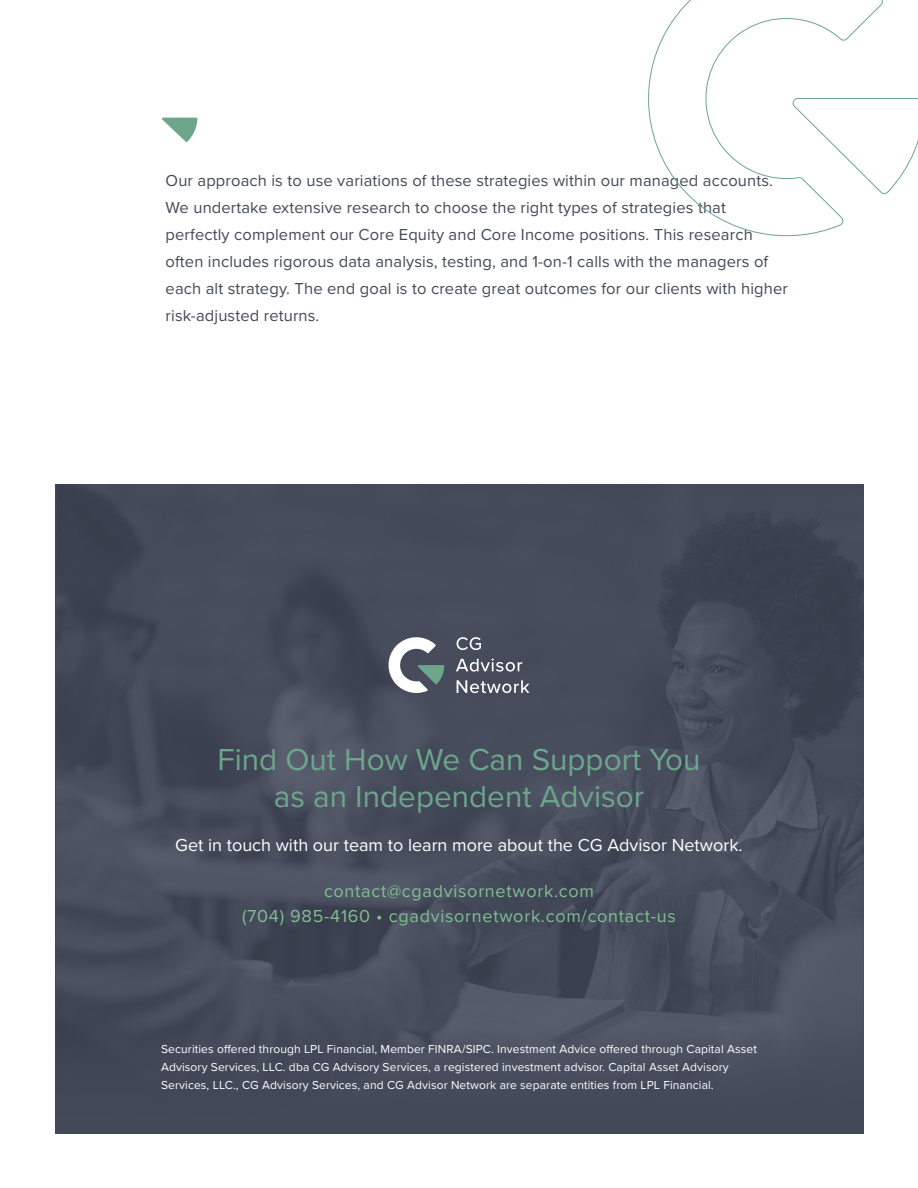
<style>
.page{position:relative;width:918px;height:1188px;background:#fff}
.page>*{position:absolute;margin:0;border:0;box-sizing:border-box;transform-origin:0 0}
.t1{font:31.5px/37.8px "Proxima Nova";color:#6da68b;text-align:center}
.t2{font:18px/24.6px "Proxima Nova";letter-spacing:.04em;color:#80bf90;text-align:center}
.t3{font:18px "Proxima Nova";color:#fff}
.t4{font:16.5px/27px "Proxima Nova";letter-spacing:.01em;color:#434959}
.t5{font:12px/18px "Proxima Nova";letter-spacing:.01em;color:#fff}
</style>
<div class="page">
<img style="left:55px;top:484px;width:809px;height:650px">
<svg style="left:457px;top:637px;width:24px;height:13px"></svg>
<svg style="left:386px;top:634px;width:58px;height:61px"></svg>
<svg style="left:456px;top:659px;width:66px;height:13px"></svg>
<svg style="left:457px;top:680px;width:72px;height:13px"></svg>
<svg style="left:648px;top:0;width:270px;height:237px"></svg>
<svg style="left:162px;top:118px;width:35px;height:24px"></svg>
<p class="t4" style="left:166px;top:167px;width:624px">Our approach is to use variations of these strategies within our managed accounts.<br>We undertake extensive research to choose the right types of strategies that perfectly complement our Core Equity and Core Income positions. This research often includes rigorous data analysis, testing, and 1-on-1 calls with the managers of each alt strategy. The end goal is to create great outcomes for our clients with higher risk-adjusted returns.</p>
<h1 class="t1" style="left:217px;top:739px;width:485px">Find Out How We Can Support You as an Independent Advisor</h1>
<p class="t3" style="left:175px;top:831px;width:569px">Get in touch with our team to learn more about the CG Advisor Network.</p>
<p class="t2" style="left:242px;top:878px;width:435px">contact@cgadvisornetwork.com<br>(704) 985-4160 • cgadvisornetwork.com/contact-us</p>
<p class="t5" style="left:161px;top:1040px;width:597px">Securities offered through LPL Financial, Member FINRA/SIPC. Investment Advice offered through Capital Asset<br>Advisory Services, LLC. dba CG Advisory Services, a registered investment advisor. Capital Asset Advisory<br>Services, LLC., CG Advisory Services, and CG Advisor Network are separate entities from LPL Financial.</p>
</div>
